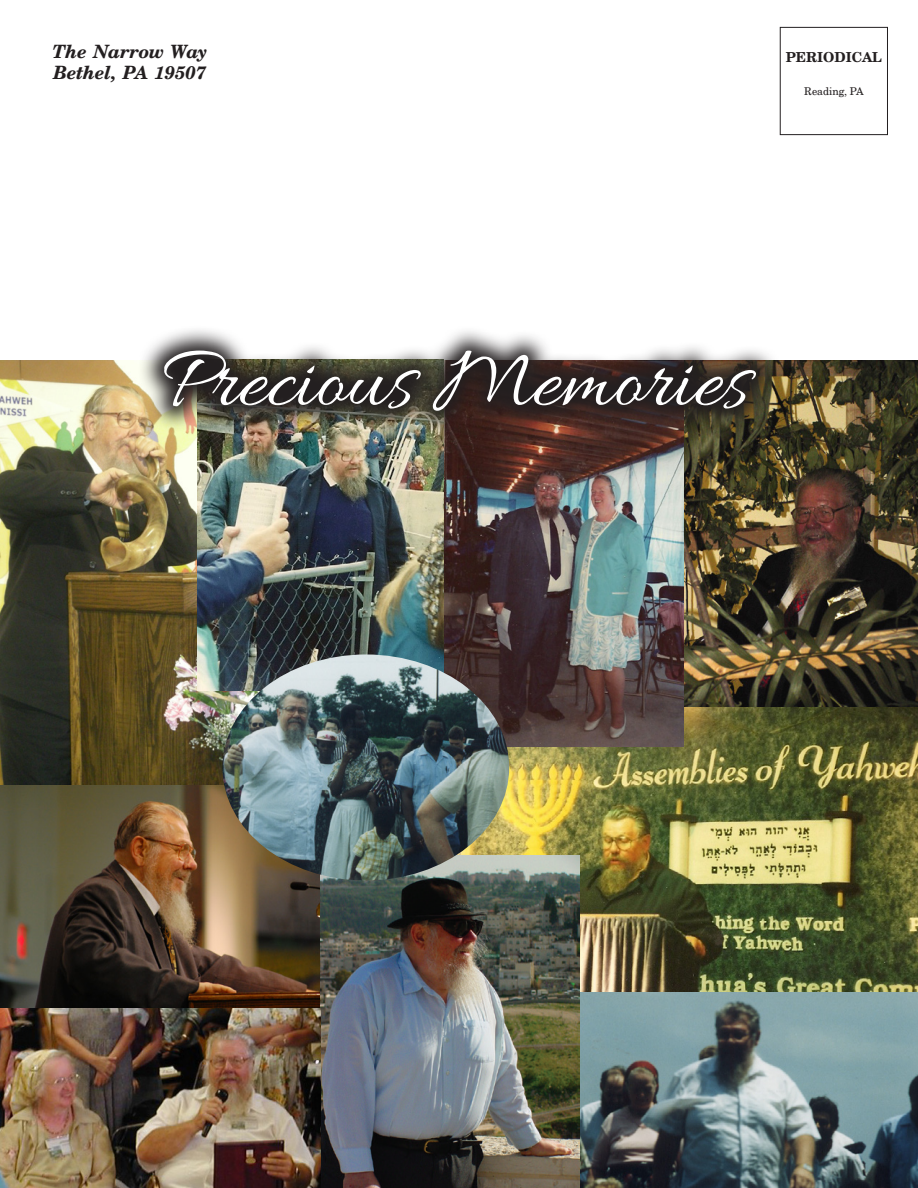
<style>
.page{position:relative;width:918px;height:1188px;background:#fff}
.page>*{position:absolute;margin:0;border:0;box-sizing:border-box;transform-origin:0 0}
.t1{font:90px "Allura";color:#fff}
.Body_text{font:italic 700 18px "C059";letter-spacing:-.005em;color:#231f20}
.t2{font:700 13.5px "C059";letter-spacing:-.005em;color:#231f20}
.t3{font:10.5px "C059";letter-spacing:-.005em;color:#231f20}
</style>
<div class="page">
<img style="left:580px;top:991px;width:338px;height:197px">
<img style="left:0;top:784px;width:321px;height:225px">
<img style="left:509px;top:706px;width:409px;height:285px">
<img style="left:321px;top:856px;width:259px;height:332px">
<img style="left:0;top:361px;width:222px;height:423px">
<img style="left:197px;top:436px;width:247px;height:254px">
<img style="left:684px;top:361px;width:234px;height:345px">
<img style="left:444px;top:436px;width:240px;height:311px">
<div style="left:780px;top:27px;width:108px;height:108px;border:1px solid #231f20"></div>
<img style="left:138px;top:330px;width:644px;height:106px">
<img style="left:222px;top:654px;width:287px;height:226px">
<img style="left:0;top:1009px;width:321px;height:179px">
<p class="Body_text" style="left:52px;top:37px;width:156px">The Narrow Way</p>
<p class="Body_text" style="left:53px;top:58px;width:154px">Bethel, PA 19507</p>
<p class="t2" style="left:786px;top:46px;width:98px">PERIODICAL</p>
<p class="t3" style="left:804px;top:83px;width:61px">Reading, PA</p>
<p class="t1" style="left:161px;top:331px;width:589px">Precious Memories</p>
</div>
